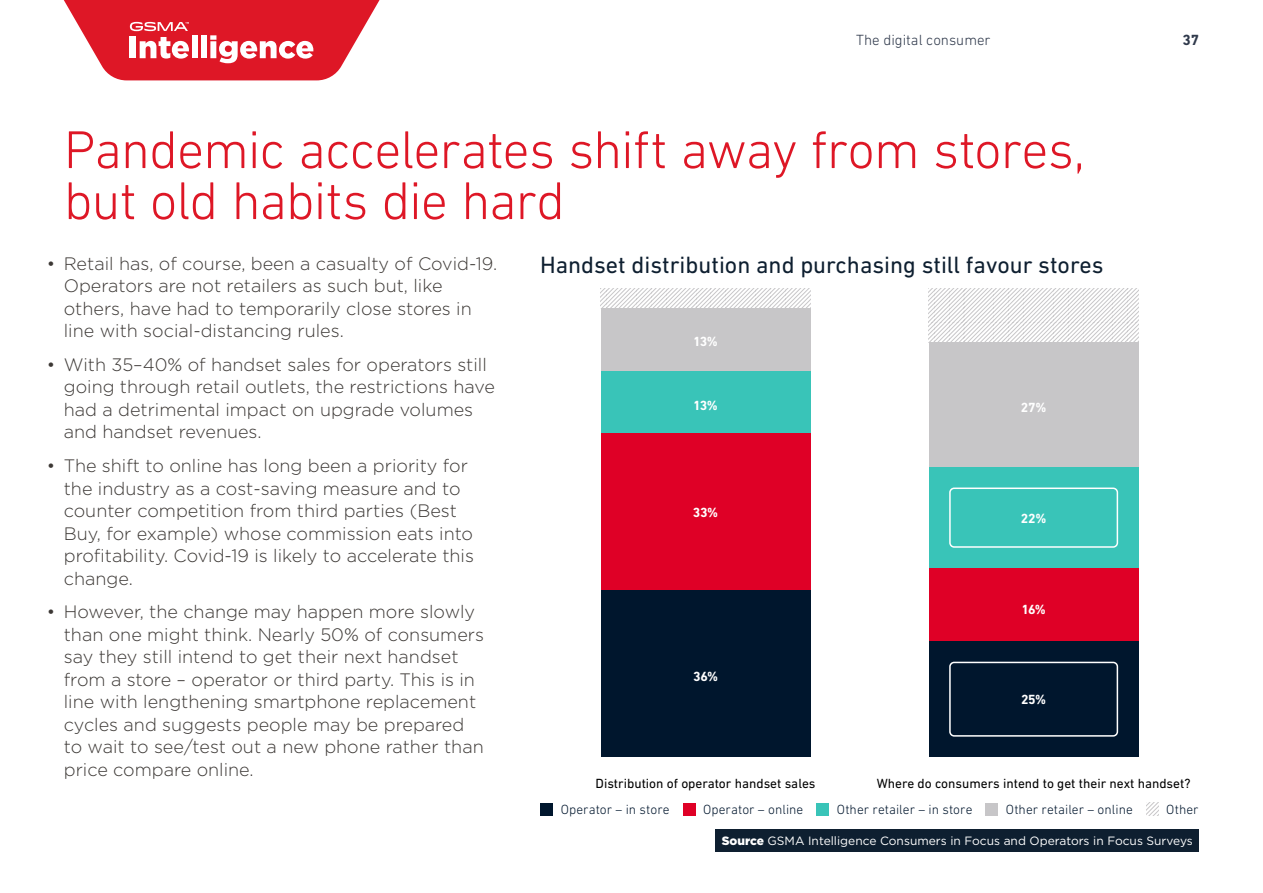
<style>
.page{position:relative;width:1263px;height:893px;background:#fff}
.page>*{position:absolute;margin:0;border:0;box-sizing:border-box;transform-origin:0 0}
.Slide_title{font:300 54px/51px "DIN Next LT Pro";letter-spacing:-.02em;color:#de1726}
.Fig_title{font:24px "DIN Next LT Pro";color:#0e1f30}
.t1{font:300 18px/22.5px "Gotham";color:#3c3835}
.t2{font:300 15px "DIN Next LT Pro";color:#2f394b}
.t3{font:700 15px "DIN Next LT Pro";color:#2f394b}
.t4{font:13.5px "DIN Next LT Pro";color:#000}
.t5{font:300 13.5px "DIN Next LT Pro";letter-spacing:.005em;color:#00162d}
.t6{font:700 13.5px "DIN Next LT Pro";letter-spacing:-.03em;color:#fff}
.t7{font:12px "Gotham";color:#fff}
.s1{font-weight:900}
</style>
<div class="page">
<svg style="left:64px;top:0;width:315px;height:80px"></svg>
<div style="left:715px;top:829px;width:484px;height:23px;background:#0e1f30"></div>
<div style="left:540px;top:803px;width:13px;height:13px;background:#00162d"></div>
<div style="left:683px;top:803px;width:12px;height:13px;background:#df0026"></div>
<div style="left:817px;top:803px;width:12px;height:13px;background:#39c4b8"></div>
<div style="left:986px;top:803px;width:12px;height:13px;background:#c7c6c8"></div>
<svg style="left:1146px;top:803px;width:13px;height:13px"></svg>
<svg style="left:601px;top:288px;width:209px;height:20px"></svg>
<svg style="left:929px;top:288px;width:210px;height:54px"></svg>
<div style="left:601px;top:308px;width:209px;height:63px;background:#c7c6c8"></div>
<div style="left:929px;top:342px;width:210px;height:125px;background:#c7c6c8"></div>
<div style="left:601px;top:371px;width:209px;height:62px;background:#39c4b8"></div>
<div style="left:929px;top:467px;width:210px;height:101px;background:#39c4b8"></div>
<div style="left:601px;top:433px;width:209px;height:157px;background:#df0026"></div>
<div style="left:929px;top:568px;width:210px;height:73px;background:#df0026"></div>
<div style="left:601px;top:590px;width:209px;height:167px;background:#00162d"></div>
<div style="left:929px;top:641px;width:210px;height:116px;background:#00162d"></div>
<div style="left:949px;top:487px;width:169px;height:61px;border:2px solid #fff;border-radius:4px"></div>
<div style="left:949px;top:662px;width:169px;height:75px;border:2px solid #fff;border-radius:4px"></div>
<p class="t2" style="left:856px;top:31px;width:136px">The digital consumer</p>
<p class="t3" style="left:1182px;top:31px;width:18px">37</p>
<p class="Slide_title" style="left:64px;top:124px;width:1023px">Pandemic accelerates shift away from stores, but old habits die hard</p>
<p class="t1" style="left:64px;top:251px;width:435px;text-indent:-17px">• Retail has, of course, been a casualty of Covid-19.<br>Operators are not retailers as such but, like others, have had to temporarily close stores in line with social-distancing rules.</p>
<p class="t1" style="left:64px;top:353px;width:433px;text-indent:-17px">• With 35–40% of handset sales for operators still going through retail outlets, the restrictions have had a detrimental impact on upgrade volumes and handset revenues.</p>
<p class="t1" style="left:64px;top:454px;width:412px;text-indent:-17px">• The shift to online has long been a priority for the industry as a cost-saving measure and to counter competition from third parties (Best Buy, for example) whose commission eats into profitability. Covid-19 is likely to accelerate this change.</p>
<p class="t1" style="left:64px;top:600px;width:422px;text-indent:-17px">• However, the change may happen more slowly than one might think. Nearly 50% of consumers say they still intend to get their next handset from a store – operator or third party. This is in line with lengthening smartphone replacement cycles and suggests people may be prepared to wait to see/test out a new phone rather than price compare online.</p>
<p class="t5" style="left:561px;top:802px;width:110px">Operator – in store</p>
<p class="t5" style="left:703px;top:802px;width:102px">Operator – online</p>
<p class="t5" style="left:837px;top:802px;width:137px">Other retailer – in store</p>
<p class="t5" style="left:1006px;top:802px;width:129px">Other retailer – online</p>
<p class="t5" style="left:1166px;top:802px;width:34px">Other</p>
<p class="Fig_title" style="left:540px;top:251px;width:565px">Handset distribution and purchasing still favour stores</p>
<p class="t6" style="left:693px;top:334px;width:26px">13%</p>
<p class="t6" style="left:693px;top:397px;width:26px">13%</p>
<p class="t6" style="left:1021px;top:399px;width:27px">27%</p>
<p class="t6" style="left:693px;top:505px;width:27px">33%</p>
<p class="t6" style="left:1021px;top:511px;width:27px">22%</p>
<p class="t6" style="left:1021px;top:602px;width:26px">16%</p>
<p class="t6" style="left:693px;top:669px;width:27px">36%</p>
<p class="t6" style="left:1021px;top:691px;width:27px">25%</p>
<p class="t4" style="left:596px;top:775px;width:221px">Distribution of operator handset sales</p>
<p class="t4" style="left:877px;top:775px;width:315px">Where do consumers intend to get their next handset?</p>
<p class="t7" style="left:722px;top:833px;width:473px"><span class="s1">Source</span> GSMA Intelligence Consumers in Focus and Operators in Focus Surveys</p>
</div>
